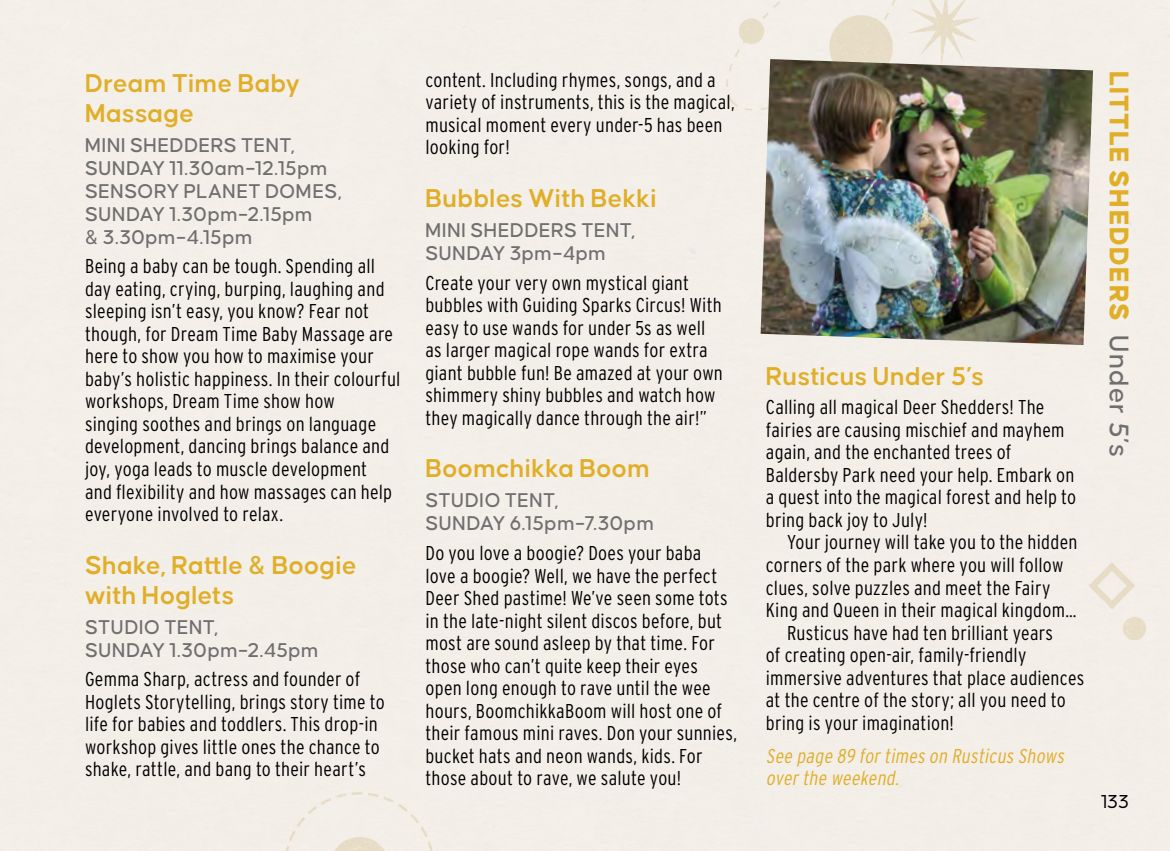
<style>
.page{position:relative;width:1170px;height:851px;background:#fff}
.page>*{position:absolute;margin:0;border:0;box-sizing:border-box;transform-origin:0 0}
.t1{font:800 28.75px "Causten";letter-spacing:.04em;color:#e0ae27}
.t2{font:600 27.5px/30px "Causten";letter-spacing:.01em;color:#e0ae27}
.t3{font:500 21.25px/23px "Causten";letter-spacing:.025em;color:#706f6f}
.t4{font:300 condensed 20px/22.5px "Interstate";letter-spacing:.015em;color:#000}
.t5{font:italic 300 condensed 20px/22.5px "Interstate";color:#e0ae27}
.t6{font:20px "Causten";color:#000}
.s1{font-weight:500;color:#706f6f}
</style>
<div class="page">
<div style="left:0;top:0;width:1169px;height:850px;background:#f3eee8"></div>
<img style="left:721px;top:0;width:182px;height:115px">
<div style="left:276px;top:780px;width:176px;height:70px;background:#f3eee8"></div>
<img style="left:1120px;top:614px;width:27px;height:27px">
<img style="left:1086px;top:559px;width:51px;height:52px">
<img style="left:903px;top:0;width:81px;height:59px">
<img style="left:760px;top:59px;width:332px;height:286px">
<h2 class="t2" style="left:85px;top:67px;width:216px">Dream Time Baby<br>Massage</h2>
<p class="t3" style="left:85px;top:133px;width:258px">MINI SHEDDERS TENT,<br>SUNDAY 11.30am–12.15pm<br>SENSORY PLANET DOMES,<br>SUNDAY 1.30pm–2.15pm<br>&amp; 3.30pm–4.15pm</p>
<p class="t4" style="left:85px;top:255px;width:317px">Being a baby can be tough. Spending all day eating, crying, burping, laughing and sleeping isn’t easy, you know? Fear not though, for Dream Time Baby Massage are here to show you how to maximise your baby’s holistic happiness. In their colourful workshops, Dream Time show how<br>singing soothes and brings on language development, dancing brings balance and joy, yoga leads to muscle development<br>and flexibility and how massages can help everyone involved to relax.</p>
<h2 class="t2" style="left:85px;top:549px;width:273px">Shake, Rattle &amp; Boogie with Hoglets</h2>
<p class="t3" style="left:85px;top:615px;width:235px">STUDIO TENT,<br>SUNDAY 1.30pm–2.45pm</p>
<p class="t4" style="left:85px;top:667px;width:301px">Gemma Sharp, actress and founder of Hoglets Storytelling, brings story time to life for babies and toddlers. This drop-in workshop gives little ones the chance to shake, rattle, and bang to their heart’s</p>
<p class="t4" style="left:425px;top:68px;width:311px">content. Including rhymes, songs, and a variety of instruments, this is the magical, musical moment every under-5 has been looking for!</p>
<h2 class="t2" style="left:425px;top:183px;width:233px">Bubbles With Bekki</h2>
<p class="t3" style="left:425px;top:218px;width:211px">MINI SHEDDERS TENT,<br>SUNDAY 3pm–4pm</p>
<p class="t4" style="left:425px;top:271px;width:299px">Create your very own mystical giant bubbles with Guiding Sparks Circus! With easy to use wands for under 5s as well as larger magical rope wands for extra giant bubble fun! Be amazed at your own shimmery shiny bubbles and watch how they magically dance through the air!”</p>
<h2 class="t2" style="left:425px;top:453px;width:226px">Boomchikka Boom</h2>
<p class="t3" style="left:425px;top:489px;width:230px">STUDIO TENT,<br>SUNDAY 6.15pm–7.30pm</p>
<p class="t4" style="left:425px;top:541px;width:313px">Do you love a boogie? Does your baba<br>love a boogie? Well, we have the perfect Deer Shed pastime! We’ve seen some tots in the late-night silent discos before, but most are sound asleep by that time. For those who can’t quite keep their eyes open long enough to rave until the wee hours, BoomchikkaBoom will host one of their famous mini raves. Don your sunnies, bucket hats and neon wands, kids. For those about to rave, we salute you!</p>
<h2 class="t2" style="left:765px;top:360px;width:219px">Rusticus Under 5’s</h2>
<p class="t4" style="left:765px;top:396px;width:312px">Calling all magical Deer Shedders! The fairies are causing mischief and mayhem again, and the enchanted trees of Baldersby Park need your help. Embark on a quest into the magical forest and help to bring back joy to July!</p>
<p class="t4" style="left:787px;top:531px;width:292px">Your journey will take you to the hidden</p>
<p class="t4" style="left:765px;top:553px;width:299px">corners of the park where you will follow</p>
<p class="t4" style="left:765px;top:576px;width:286px">clues, solve puzzles and meet the Fairy</p>
<p class="t4" style="left:765px;top:598px;width:312px">King and Queen in their magical kingdom…</p>
<p class="t4" style="left:787px;top:621px;width:267px">Rusticus have had ten brilliant years</p>
<p class="t4" style="left:765px;top:643px;width:262px">of creating open-air, family-friendly</p>
<p class="t4" style="left:765px;top:666px;width:320px">immersive adventures that place audiences</p>
<p class="t4" style="left:765px;top:688px;width:301px">at the centre of the story; all you need to</p>
<p class="t4" style="left:765px;top:711px;width:190px">bring is your imagination!</p>
<p class="t5" style="left:765px;top:744px;width:303px">See page 89 fortimes on Rusticus Shows overthe weekend.</p>
<h1 class="t1" style="left:1135px;top:71px;width:387px;rotate:90deg">LITTLE SHEDDERS <span class="s1">Under 5’s</span></h1>
<p class="t6" style="left:1101px;top:791px;width:29px">133</p>
</div>
